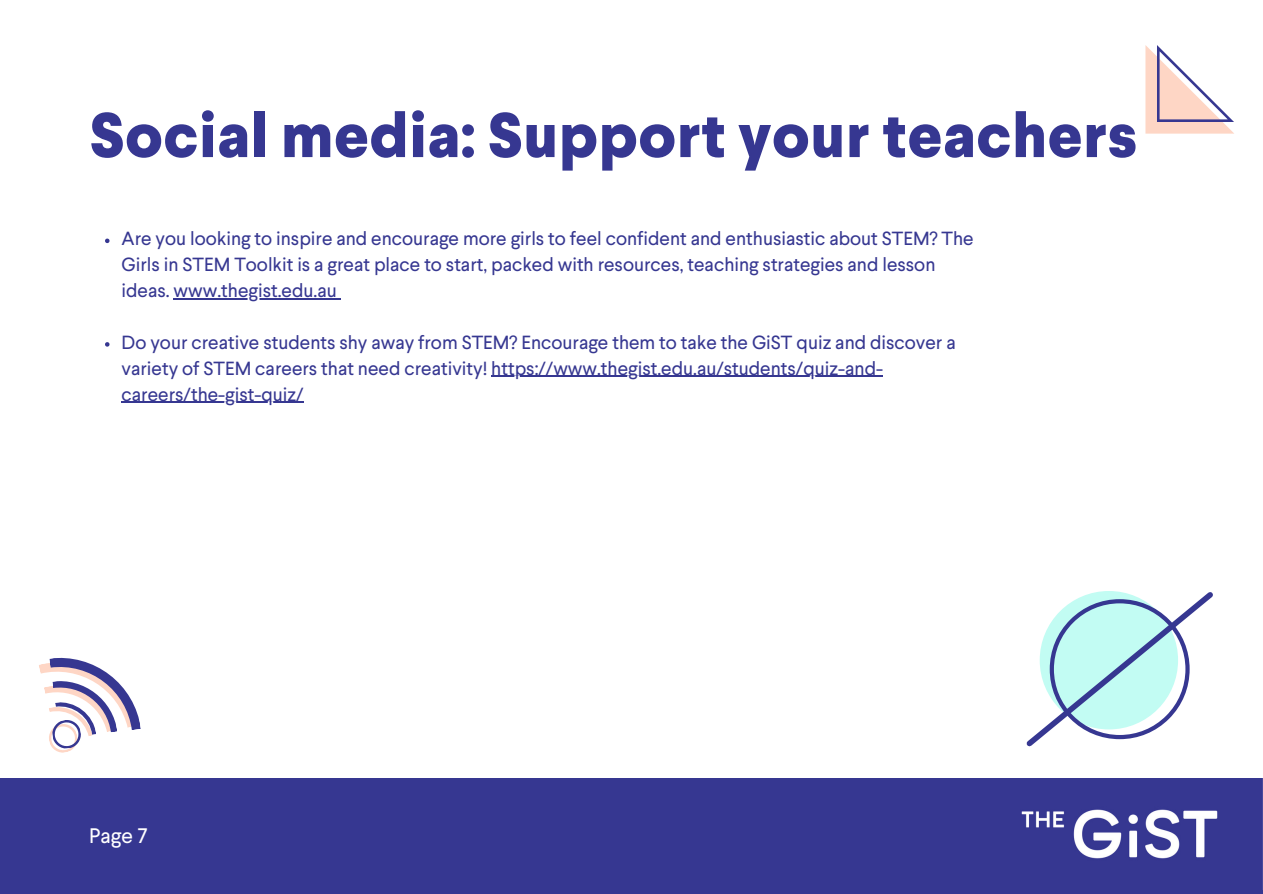
<style>
.page{position:relative;width:1263px;height:894px;background:#fff}
.page>*{position:absolute;margin:0;border:0;box-sizing:border-box;transform-origin:0 0}
.t1{font:800 62.85px "Larsseit";color:#363791}
.t2{font:21px "Larsseit";color:#fff}
.t3{font:19.05px/25.8px "Larsseit";color:#363791}
</style>
<div class="page">
<div style="left:0;top:778px;width:1263px;height:115px;background:#363791"></div>
<img style="left:1021px;top:809px;width:197px;height:50px">
<svg style="left:39px;top:657px;width:102px;height:96px"></svg>
<svg style="left:105px;top:238px;width:5px;height:5px"></svg>
<hr style="left:174px;top:298px;width:163px;height:1px;background:#363791">
<svg style="left:105px;top:342px;width:5px;height:4px"></svg>
<hr style="left:491px;top:376px;width:392px;height:1px;background:#363791">
<hr style="left:122px;top:401px;width:182px;height:2px;background:#363791">
<svg style="left:1026px;top:591px;width:187px;height:156px"></svg>
<svg style="left:1145px;top:45px;width:89px;height:89px"></svg>
<p class="t1" style="left:89px;top:109px;width:1049px">Social media: Support your teachers</p>
<p class="t3" style="left:122px;top:227px;width:853px">Are you looking to inspire and encourage more girls to feel confident and enthusiastic about STEM? The<br>Girls in STEM Toolkit is a great place to start, packed with resources, teaching strategies and lesson ideas. www.thegist.edu.au</p>
<p class="t3" style="left:122px;top:331px;width:836px">Do your creative students shy away from STEM? Encourage them to take the GiST quiz and discover a variety of STEM careers that need creativity! https://www.thegist.edu.au/students/quiz-and&shy;careers/the-gist-quiz/</p>
<p class="t2" style="left:89px;top:826px;width:60px">Page 7</p>
</div>
